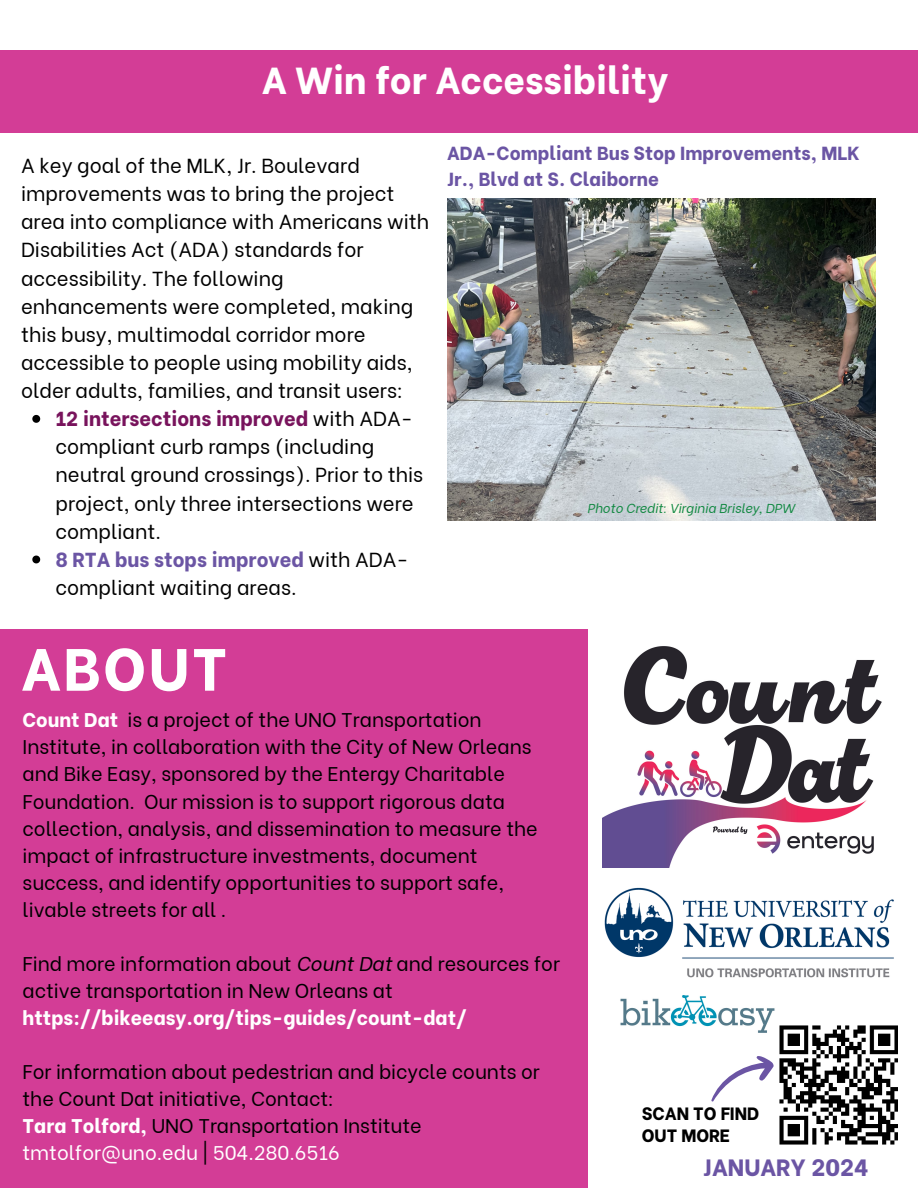
<style>
.page{position:relative;width:918px;height:1188px;background:#fff}
.page>*{position:absolute;margin:0;border:0;box-sizing:border-box;transform-origin:0 0}
.t1{font:800 59.55px "Be Vietnam";letter-spacing:.04em;color:#fff}
.t2{font:800 37.5px "Be Vietnam";color:#fff}
.t3{font:800 23.55px "Be Vietnam";color:#6b55a4}
.t4{font:20.25px/28.2px "Be Vietnam";color:#000}
.t5{font:19.8px/27px "Be Vietnam";color:#000}
.t6{font:19.8px "Be Vietnam";color:#fff}
.t7{font:800 18.9px/25.8px "Be Vietnam";color:#6b55a4}
.t8{font:800 17.85px/21.3px "Be Vietnam";color:#000}
.t9{font:italic 12.9px "Be Vietnam";color:#138943}
.s1{font-weight:800;color:#78135c}
.s2{font-weight:800;color:#6b55a4}
.s3{font-weight:800;color:#fff}
.s4{font-style:italic}
.s5{color:#000}
</style>
<div class="page">
<div style="left:0;top:629px;width:587px;height:559px;background:#d33d96"></div>
<img style="left:604px;top:887px;width:290px;height:91px">
<img style="left:603px;top:646px;width:279px;height:221px">
<img style="left:779px;top:1025px;width:119px;height:120px">
<img style="left:620px;top:995px;width:155px;height:38px">
<svg style="left:711px;top:1056px;width:63px;height:46px"></svg>
<div style="left:0;top:51px;width:918px;height:82px;background:#d33d96"></div>
<img style="left:447px;top:198px;width:429px;height:322px">
<svg style="left:32px;top:415px;width:8px;height:8px"></svg>
<svg style="left:32px;top:556px;width:8px;height:7px"></svg>
<p class="t2" style="left:262px;top:49px;width:408px">A Win for Accessibility</p>
<p class="t4" style="left:21px;top:150px;width:410px">A key goal of the MLK, Jr. Boulevard improvements was to bring the project area into compliance with Americans with Disabilities Act (ADA) standards for accessibility. The following enhancements were completed, making this busy, multimodal corridor more accessible to people using mobility aids, older adults, families, and transit users:</p>
<h6 class="t4" style="left:56px;top:403px;width:369px"><span class="s1">12 intersections improved</span> with ADA&shy;compliant curb ramps (including neutral ground crossings). Prior to this project, only three intersections were compliant.</h6>
<h2 class="t4" style="left:56px;top:543px;width:355px"><span class="s2">8 RTA bus stops improved</span> with ADA&shy;compliant waiting areas.</h2>
<h4 class="t1" style="left:21px;top:619px;width:208px">ABOUT</h4>
<p class="t7" style="left:447px;top:138px;width:414px">ADA-Compliant Bus Stop Improvements, MLK<br>Jr., Blvd at S. Claiborne</p>
<p class="t9" style="left:587px;top:497px;width:209px">Photo Credit: Virginia Brisley, DPW</p>
<h1 class="t5" style="left:23px;top:705px;width:517px"><span class="s3">Count Dat</span> is a project of the UNO Transportation Institute, in collaboration with the City of New Orleans and Bike Easy, sponsored by the Entergy Charitable Foundation. Our mission is to support rigorous data collection, analysis, and dissemination to measure the impact of infrastructure investments, document success, and identify opportunities to support safe, livable streets for all .</h1>
<h4 class="t5" style="left:23px;top:948px;width:539px">Find more information about <span class="s4">Count Dat</span> and resources for active transportation in New Orleans at <span class="s3">https://bikeeasy.org/tips-guides/count-dat/</span></h4>
<h4 class="t5" style="left:23px;top:1056px;width:519px">For information about pedestrian and bicycle counts or the Count Dat initiative, Contact:<br><span class="s3">Tara Tolford,</span> UNO Transportation Institute</h4>
<h4 class="t6" style="left:23px;top:1136px;width:319px">tmtolfor@uno.edu <span class="s5">|</span> 504.280.6516</h4>
<p class="t8" style="left:642px;top:1101px;width:119px">SCAN TO FIND<br>OUT MORE</p>
<p class="t3" style="left:703px;top:1148px;width:167px">JANUARY 2024</p>
</div>
